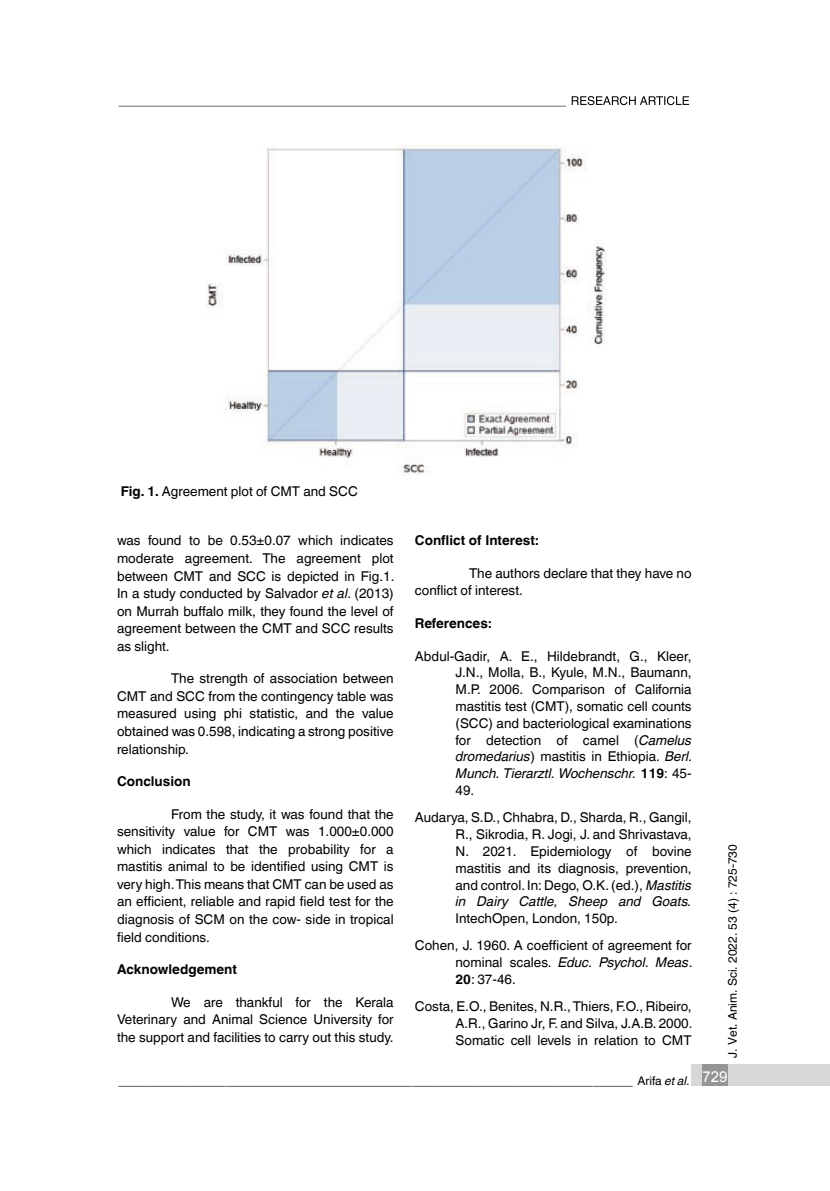
<style>
.page{position:relative;width:830px;height:1191px;background:#fff}
.page>*{position:absolute;margin:0;border:0;box-sizing:border-box;transform-origin:0 0}
.t1{font:13.5px/17.5px "Helvetica World";color:#000;text-align:justify}
.t2{font:700 13.5px "Helvetica World";color:#000}
.t3{font:12px "Helvetica World";color:#000}
.t4{font:12px "Helvetica";color:#000}
.s1{font-weight:700}
.s2{font-style:italic}
</style>
<div class="page">
<img style="left:207px;top:145px;width:398px;height:329px">
<svg style="left:118px;top:96px;width:570px;height:10px"></svg>
<div style="left:691px;top:1064px;width:138px;height:21px;background:#d7d7d7"></div>
<div style="left:702px;top:1064px;width:25px;height:21px;background:#959595"></div>
<p class="t1" style="left:121px;top:482px;width:238px"><span class="s1">Fig. 1.</span> Agreement plot of CMT and SCC</p>
<p class="t1" style="left:117px;top:532px;width:279px">was found to be 0.53±0.07 which indicates moderate agreement. The agreement plot between CMT and SCC is depicted in Fig.1.<br>In a study conducted by Salvador <span class="s2">et al</span>. (2013) on Murrah buffalo milk, they found the level of agreement between the CMT and SCC results as slight.</p>
<p class="t1" style="left:117px;top:670px;width:278px;text-indent:54px">The strength of association between CMT and SCC from the contingency table was measured using phi statistic, and the value obtained was 0.598, indicating a strong positive relationship.</p>
<p class="t2" style="left:117px;top:773px;width:75px">Conclusion</p>
<p class="t1" style="left:117px;top:805px;width:278px;text-indent:54px">From the study, it was found that the sensitivity value for CMT was 1.000±0.000 which indicates that the probability for a mastitis animal to be identified using CMT is very high. This means that CMT can be used as an efficient, reliable and rapid field test for the diagnosis of SCM on the cow- side in tropical field conditions.</p>
<p class="t2" style="left:117px;top:961px;width:121px">Acknowledgement</p>
<p class="t1" style="left:117px;top:993px;width:278px;text-indent:54px">We are thankful for the Kerala Veterinary and Animal Science University for the support and facilities to carry out this study.</p>
<p class="t2" style="left:415px;top:533px;width:125px">Conflict of Interest:</p>
<p class="t1" style="left:415px;top:564px;width:278px;text-indent:54px">The authors declare that they have no conflict of interest.</p>
<p class="t2" style="left:415px;top:615px;width:78px">References:</p>
<p class="t1" style="left:455px;top:647px;width:238px;line-height:16.8px;text-indent:-40px">Abdul-Gadir, A. E., Hildebrandt, G., Kleer, J.N., Molla, B., Kyule, M.N., Baumann, M.P. 2006. Comparison of California mastitis test (CMT), somatic cell counts (SCC) and bacteriological examinations for detection of camel (<span class="s2">Camelus dromedarius</span>) mastitis in Ethiopia. <span class="s2">Berl.<br>Munch. Tierarztl. Wochenschr.</span> <span class="s1">119</span>: 45- 49.</p>
<p class="t1" style="left:455px;top:809px;width:237px;line-height:16.8px;text-indent:-40px">Audarya, S.D., Chhabra, D., Sharda, R., Gangil, R., Sikrodia, R. Jogi, J. and Shrivastava, N. 2021. Epidemiology of bovine mastitis and its diagnosis, prevention, and control. In: Dego, O.K. (ed.), <span class="s2">Mastitis in Dairy Cattle, Sheep and Goats.</span></p>
<p class="t1" style="left:415px;top:904px;width:278px;line-height:27.3px;text-indent:40px">IntechOpen, London, 150p.<br>Cohen, J. 1960. A coefficient of agreement for</p>
<p class="t1" style="left:455px;top:954px;width:238px;line-height:16.8px">nominal scales. <span class="s2">Educ. Psychol. Meas</span>.<br><span class="s1">20</span>: 37-46.</p>
<p class="t1" style="left:455px;top:998px;width:238px;line-height:16.8px;text-indent:-40px">Costa, E.O., Benites, N.R., Thiers, F.O., Ribeiro, A.R., Garino Jr, F. and Silva, J.A.B. 2000.<br>Somatic cell levels in relation to CMT</p>
<p class="t4" style="left:725px;top:1057px;width:215px;rotate:-90deg">J. Vet. Anim. Sci. 2022. 53 (4) : 725-730</p>
<p class="t3" style="left:118px;top:1074px;width:610px">_____________________________________________________________________________ Arifa <span class="s2">et al.</span> <sup>729</sup></p>
</div>
